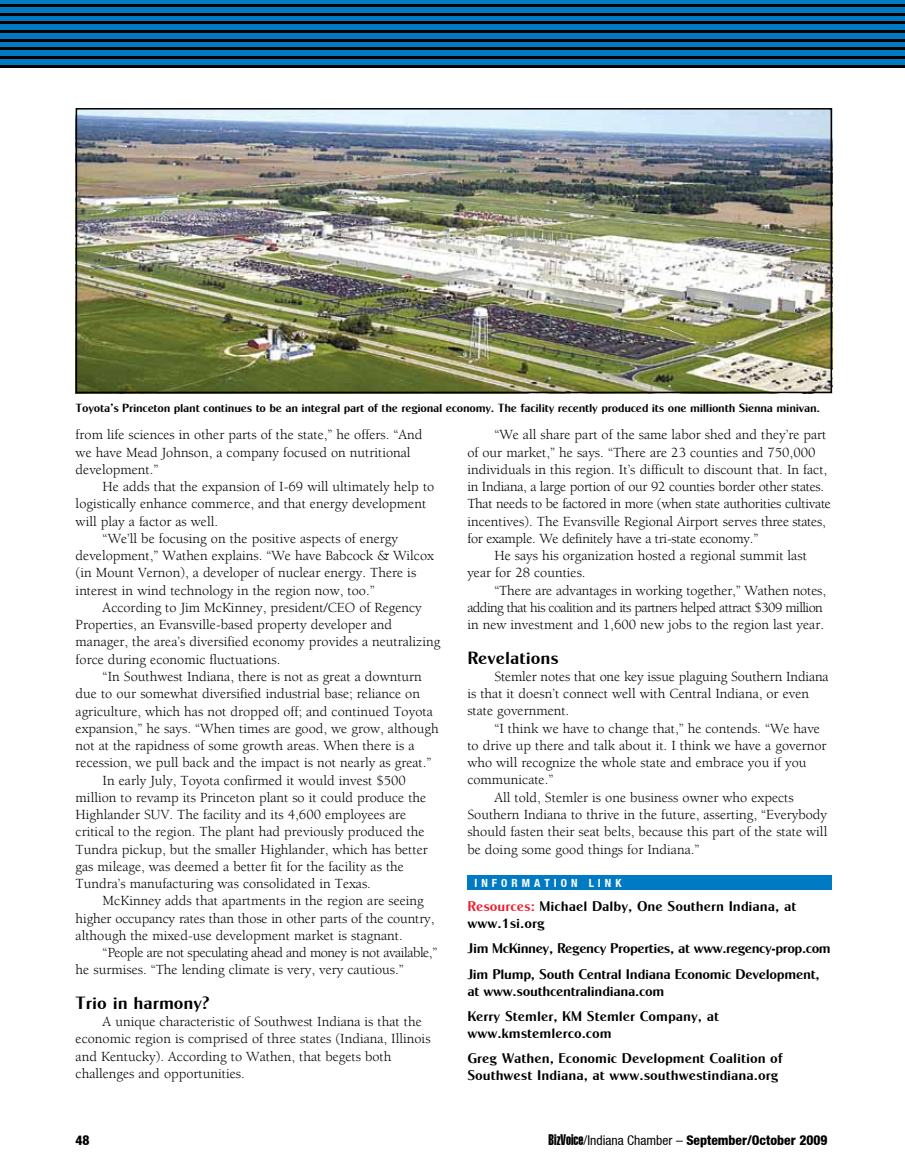
<style>
.page{position:relative;width:905px;height:1175px;background:#fff}
.page>*{position:absolute;margin:0;border:0;box-sizing:border-box;transform-origin:0 0}
.t1{font:18px "Cg Globe Gothic Bd";color:#000}
.t2{font:14.25px/17.2px "Berkeley";color:#000}
.t3{font:14.25px/25.2px "Cg Globe Gothic Bd";color:#000}
.t4{font:14.25px "Berkeley";letter-spacing:-.02em;color:#000}
.t5{font:14.25px/25.2px "Cg Globe Gothic Bd";letter-spacing:-.02em;color:#000}
.t6{font:14.25px "Berkeley";letter-spacing:-.04em;color:#000}
.t7{font:14.25px "Berkeley";letter-spacing:-.03em;color:#000}
.t8{font:800 condensed 13.5px "Helvetica Neue";color:#000}
.t9{font:12px "Cg Globe Gothic Bd";letter-spacing:-.02em;color:#000}
.t10{font:700 condensed 11.25px "Helvetica Neue";letter-spacing:.36em;color:#fff}
.s1{color:#ed1c2e}
.s2{font-family:"Helvetica Extra Compressed";font-weight:400;font-stretch:normal;font-size:15px}
.s3{font-weight:400}
</style>
<div class="page">
<div style="left:0;top:0;width:904px;height:68px;background:#007ac2"></div>
<hr style="left:0;top:4px;width:904px;height:3px;background:#000">
<hr style="left:0;top:13px;width:904px;height:3px;background:#000">
<hr style="left:0;top:22px;width:904px;height:2px;background:#000">
<hr style="left:0;top:30px;width:904px;height:3px;background:#000">
<hr style="left:0;top:39px;width:904px;height:3px;background:#000">
<hr style="left:0;top:48px;width:904px;height:2px;background:#000">
<hr style="left:0;top:56px;width:904px;height:3px;background:#000">
<hr style="left:0;top:65px;width:904px;height:3px;background:#000">
<div style="left:467px;top:875px;width:365px;height:15px;background:#007ac2"></div>
<img style="left:79px;top:111px;width:750px;height:279px">
<div style="left:76px;top:108px;width:756px;height:285px;border:2px solid #000"></div>
<p class="t9" style="left:76px;top:401px;width:745px">Toyota’s Princeton plant continues to be an integral part of the regional economy. The facility recently produced its one millionth Sienna minivan.</p>
<p class="t2" style="left:76px;top:426px;width:348px">from life sciences in other parts of the state,” he offers. “And we have Mead Johnson, a company focused on nutritional development.”</p>
<p class="t2" style="left:103px;top:478px;width:333px">He adds that the expansion of I-69 will ultimately help to</p>
<p class="t2" style="left:76px;top:495px;width:352px">logistically enhance commerce, and that energy development</p>
<p class="t2" style="left:76px;top:513px;width:144px">will play a factor as well.</p>
<p class="t2" style="left:103px;top:530px;width:297px">“We’ll be focusing on the positive aspects of energy</p>
<p class="t2" style="left:76px;top:547px;width:360px">development,” Wathen explains. “We have Babcock &amp; Wilcox</p>
<p class="t2" style="left:76px;top:564px;width:342px">(in Mount Vernon), a developer of nuclear energy. There is</p>
<p class="t2" style="left:76px;top:582px;width:300px">interest in wind technology in the region now, too.”</p>
<p class="t2" style="left:103px;top:599px;width:321px">According to Jim McKinney, president/CEO of Regency</p>
<p class="t2" style="left:76px;top:616px;width:318px">Properties, an Evansville-based property developer and</p>
<p class="t2" style="left:76px;top:633px;width:366px">manager, the area’s diversified economy provides a neutralizing</p>
<p class="t2" style="left:76px;top:651px;width:206px">force during economic fluctuations.</p>
<p class="t2" style="left:103px;top:668px;width:321px">“In Southwest Indiana, there is not as great a downturn</p>
<p class="t2" style="left:76px;top:685px;width:346px">due to our somewhat diversified industrial base; reliance on</p>
<p class="t2" style="left:76px;top:702px;width:358px">agriculture, which has not dropped off; and continued Toyota</p>
<p class="t2" style="left:76px;top:720px;width:364px">expansion,” he says. “When times are good, we grow, although</p>
<p class="t2" style="left:76px;top:737px;width:340px">not at the rapidness of some growth areas. When there is a</p>
<p class="t2" style="left:76px;top:754px;width:357px">recession, we pull back and the impact is not nearly as great.”</p>
<p class="t2" style="left:103px;top:771px;width:305px">In early July, Toyota confirmed it would invest $500</p>
<p class="t2" style="left:76px;top:789px;width:352px">million to revamp its Princeton plant so it could produce the</p>
<p class="t2" style="left:76px;top:806px;width:332px">Highlander SUV. The facility and its 4,600 employees are</p>
<p class="t2" style="left:76px;top:823px;width:350px">critical to the region. The plant had previously produced the</p>
<p class="t2" style="left:76px;top:840px;width:353px">Tundra pickup, but the smaller Highlander, which has better</p>
<p class="t2" style="left:76px;top:858px;width:330px">gas mileage, was deemed a better fit for the facility as the</p>
<p class="t2" style="left:76px;top:875px;width:297px">Tundra’s manufacturing was consolidated in Texas.</p>
<p class="t2" style="left:103px;top:892px;width:323px">McKinney adds that apartments in the region are seeing</p>
<p class="t2" style="left:76px;top:909px;width:360px">higher occupancy rates than those in other parts of the country,</p>
<p class="t2" style="left:76px;top:927px;width:328px">although the mixed-use development market is stagnant.</p>
<p class="t7" style="left:103px;top:945px;width:336px">“People are not speculating ahead and money is not available,”</p>
<p class="t2" style="left:76px;top:961px;width:330px">he surmises. “The lending climate is very, very cautious.”</p>
<p class="t1" style="left:76px;top:991px;width:135px">Trio in harmony?</p>
<p class="t2" style="left:76px;top:1013px;width:356px;text-indent:27px">A unique characteristic of Southwest Indiana is that the economic region is comprised of three states (Indiana, Illinois and Kentucky). According to Wathen, that begets both challenges and opportunities.</p>
<p class="t2" style="left:494px;top:426px;width:333px">“We all share part of the same labor shed and they’re part</p>
<p class="t2" style="left:467px;top:444px;width:349px">of our market,” he says. “There are 23 counties and 750,000</p>
<p class="t2" style="left:467px;top:461px;width:361px">individuals in this region. It’s difficult to discount that. In fact,</p>
<p class="t4" style="left:467px;top:479px;width:358px">in Indiana, a large portion of our 92 counties border other states.</p>
<p class="t4" style="left:467px;top:496px;width:365px">That needs to be factored in more (when state authorities cultivate</p>
<p class="t2" style="left:467px;top:513px;width:360px">incentives). The Evansville Regional Airport serves three states,</p>
<p class="t4" style="left:467px;top:531px;width:292px">for example. We definitely have a tri-state economy.”</p>
<p class="t2" style="left:494px;top:547px;width:314px">He says his organization hosted a regional summit last</p>
<p class="t2" style="left:467px;top:564px;width:120px">year for 28 counties.</p>
<p class="t2" style="left:494px;top:582px;width:333px">“There are advantages in working together,” Wathen notes,</p>
<p class="t6" style="left:467px;top:600px;width:357px">adding that his coalition and its partners helped attract $309 million</p>
<p class="t2" style="left:467px;top:616px;width:358px">in new investment and 1,600 new jobs to the region last year.</p>
<p class="t1" style="left:467px;top:646px;width:93px">Revelations</p>
<p class="t2" style="left:467px;top:668px;width:363px;text-indent:27px">Stemler notes that one key issue plaguing Southern Indiana is that it doesn’t connect well with Central Indiana, or even state government.</p>
<p class="t2" style="left:494px;top:720px;width:327px">“I think we have to change that,” he contends. “We have</p>
<p class="t2" style="left:467px;top:737px;width:361px">to drive up there and talk about it. I think we have a governor</p>
<p class="t2" style="left:467px;top:754px;width:340px">who will recognize the whole state and embrace you if you</p>
<p class="t2" style="left:467px;top:771px;width:88px">communicate.”</p>
<p class="t2" style="left:494px;top:789px;width:301px">All told, Stemler is one business owner who expects</p>
<p class="t2" style="left:467px;top:806px;width:361px">Southern Indiana to thrive in the future, asserting, “Everybody</p>
<p class="t2" style="left:467px;top:823px;width:361px">should fasten their seat belts, because this part of the state will</p>
<p class="t2" style="left:467px;top:840px;width:233px">be doing some good things for Indiana.”</p>
<p class="t10" style="left:474px;top:875px;width:149px">INFORMATION LINK</p>
<p class="t3" style="left:467px;top:897px;width:330px;line-height:17.1px"><span class="s1">Resources:</span> Michael Dalby, One Southern Indiana, at www.1si.org</p>
<p class="t5" style="left:467px;top:936px;width:365px">Jim McKinney, Regency Properties, at www.regency-prop.com<br>Jim Plump, South Central Indiana Economic Development,</p>
<p class="t3" style="left:467px;top:978px;width:253px">at www.southcentralindiana.com<br>Kerry Stemler, KM Stemler Company, at</p>
<p class="t3" style="left:467px;top:1020px;width:317px">www.kmstemlerco.com<br>Greg Wathen, Economic Development Coalition of</p>
<p class="t3" style="left:467px;top:1063px;width:312px">Southwest Indiana, at www.southwestindiana.org</p>
<p class="t8" style="left:76px;top:1132px;width:16px">48</p>
<p class="t8" style="left:548px;top:1132px;width:280px"><span class="s2">BizVoice</span><span class="s3">/Indiana Chamber –</span> September/October 2009</p>
</div>
